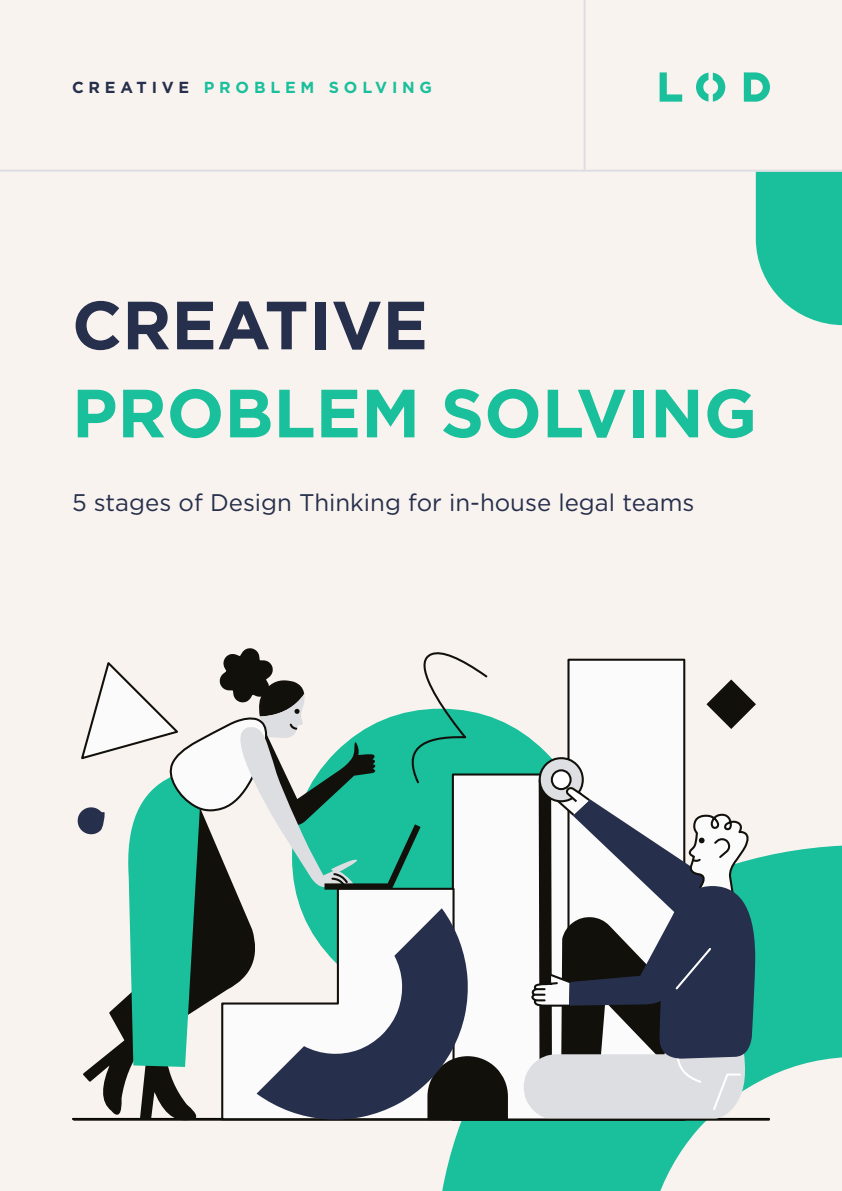
<style>
.page{position:relative;width:842px;height:1191px;background:#f9f3ef}
.page>*{position:absolute;margin:0;border:0;box-sizing:border-box;transform-origin:0 0}
.t1{font:700 68px "Gotham";color:#1abf9b}
.t2{font:700 68px "Gotham";color:#262f4b}
.t3{font:24px "Gotham";color:#262f4b}
.t4{font:700 16px "Gotham";letter-spacing:.3em;color:#1abf9b}
.s1{color:#262f4b}
</style>
<div class="page">
<svg style="left:756px;top:172px;width:86px;height:153px;background:#35c5a5"></svg>
<svg style="left:660px;top:72px;width:22px;height:30px"></svg>
<svg style="left:696px;top:73px;width:29px;height:29px"></svg>
<svg style="left:744px;top:72px;width:26px;height:30px"></svg>
<hr style="left:0;top:170px;width:842px;height:2px;background:#dddee2">
<hr style="left:584px;top:0;width:2px;height:170px;background:#dddee2">
<svg style="left:442px;top:845px;width:400px;height:346px;fill:#1abf9b"></svg>
<hr style="left:72px;top:1118px;width:698px;height:2px;background:#010101">
<svg style="left:508px;top:658px;width:178px;height:463px"></svg>
<svg style="left:524px;top:756px;width:232px;height:362px"></svg>
<hr style="left:74px;top:1118px;width:695px;height:2px;background:#12100b">
<svg style="left:706px;top:679px;width:50px;height:50px"></svg>
<svg style="left:78px;top:648px;width:430px;height:473px"></svg>
<p class="t4" style="left:72px;top:77px;width:362px"><span class="s1">CREATIVE</span> PROBLEM SOLVING</p>
<h1 class="t2" style="left:72px;top:280px;width:357px">CREATIVE</h1>
<h1 class="t1" style="left:72px;top:368px;width:687px">PROBLEM SOLVING</h1>
<p class="t3" style="left:72px;top:487px;width:624px">5 stages of Design Thinking for in-house legal teams</p>
</div>
